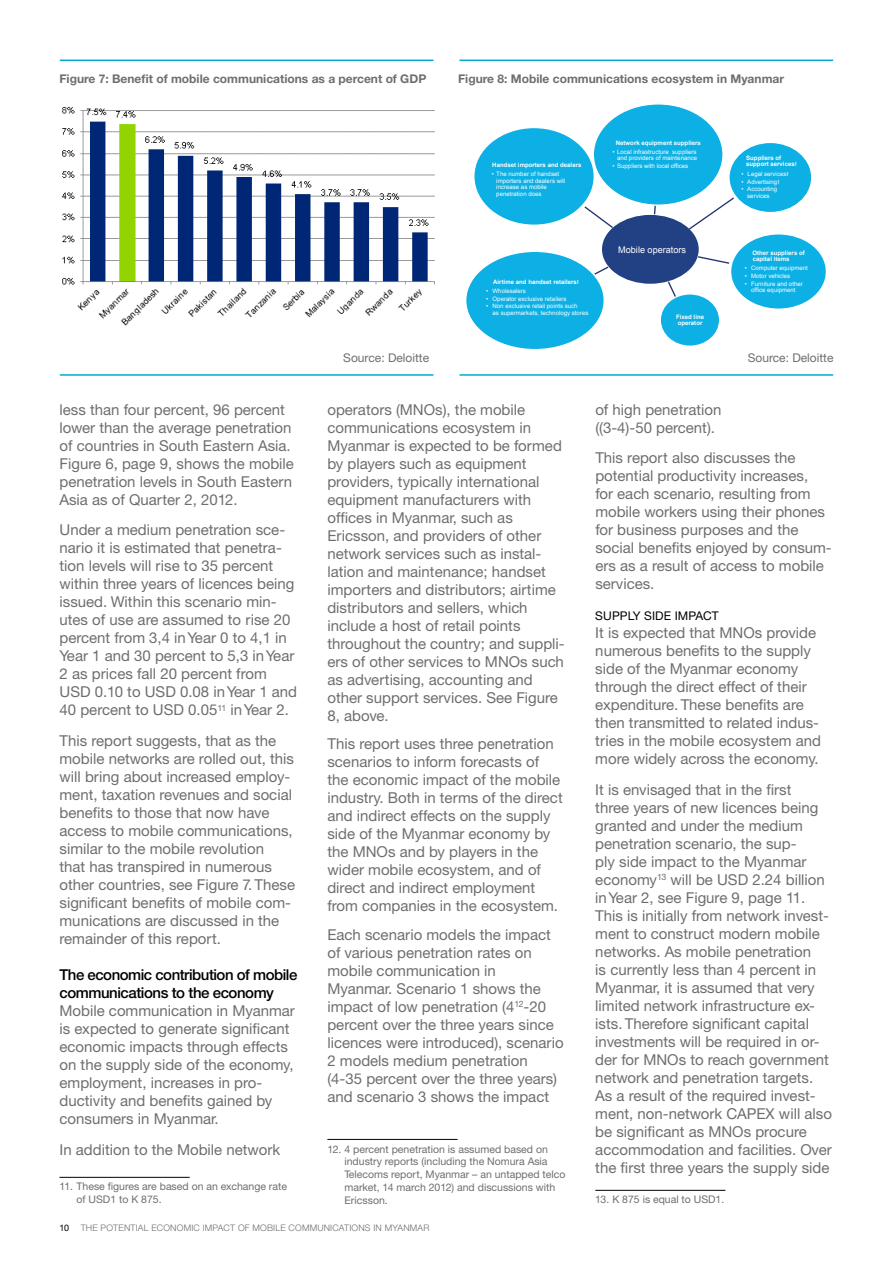
<style>
.page{position:relative;width:893px;height:1263px;background:#fff}
.page>*{position:absolute;margin:0;border:0;box-sizing:border-box;transform-origin:0 0}
.t1{font:15px/18px "Ericsson Sans";color:#6d6e71}
.t2{font:500 15px/18px "Ericsson Sans";color:#000}
.t3{font:700 12px "Ericsson Sans";color:#6d6e71}
.t4{font:12px "Ericsson Sans";color:#6d6e71}
.t5{font:12px "Ericsson Sans";letter-spacing:.01em;color:#000}
.t6{font:10.5px/12.8px "Ericsson Sans";color:#6d6e71}
.t7{font:9.15px "Arial";color:#fff}
.t8{font:300 9px "Ericsson Sans";letter-spacing:.02em;color:#6d6e71}
.t9{font:6.15px/6.6px "Arial";color:#fff;text-align:center}
.t10{font:700 6.15px/6px "Arial";color:#fff}
.s1{font-family:"Calibri"}
.s2{font-family:"Calibri";font-weight:700}
.s3{font-weight:400;color:#000}
</style>
<div class="page">
<hr style="left:60px;top:60px;width:373px;height:1px;background:#00abd6">
<hr style="left:460px;top:60px;width:373px;height:1px;background:#00abd6">
<hr style="left:60px;top:374px;width:373px;height:2px;background:#00abd6">
<hr style="left:460px;top:374px;width:373px;height:2px;background:#00abd6">
<hr style="left:60px;top:1177px;width:130px;height:1px;background:#000">
<hr style="left:327px;top:1139px;width:131px;height:1px;background:#000">
<hr style="left:595px;top:1190px;width:130px;height:1px;background:#000">
<div style="left:601px;top:214px;width:98px;height:70px;background:#224084;border-radius:50%"></div>
<svg style="left:653px;top:206px;width:4px;height:10px"></svg>
<div style="left:593px;top:104px;width:130px;height:101px;background:#0cb0e4;border-radius:50%"></div>
<svg style="left:667px;top:280px;width:9px;height:17px"></svg>
<div style="left:660px;top:294px;width:60px;height:52px;background:#0cb0e4;border-radius:50%"></div>
<div style="left:660px;top:293px;width:60px;height:54px;border:1px solid #fff;border-radius:50%"></div>
<svg style="left:687px;top:196px;width:47px;height:35px"></svg>
<div style="left:729px;top:142px;width:83px;height:71px;background:#0cb0e4;border-radius:50%"></div>
<div style="left:728px;top:142px;width:84px;height:71px;border:1px solid #fff;border-radius:50%"></div>
<svg style="left:696px;top:255px;width:34px;height:9px"></svg>
<div style="left:731px;top:234px;width:95px;height:75px;background:#0cb0e4;border-radius:50%"></div>
<svg style="left:594px;top:265px;width:16px;height:10px"></svg>
<div style="left:466px;top:251px;width:138px;height:99px;background:#0cb0e4;border-radius:50%"></div>
<svg style="left:584px;top:206px;width:30px;height:23px"></svg>
<div style="left:474px;top:128px;width:120px;height:97px;background:#0cb0e4;border-radius:50%"></div>
<img style="left:62px;top:106px;width:373px;height:220px">
<p class="t3" style="left:60px;top:72px;width:368px">Figure 7: Benefit of mobile communications as a percent of GDP</p>
<p class="t3" style="left:458px;top:72px;width:327px">Figure 8: Mobile communications ecosystem in Myanmar</p>
<p class="t10" style="left:492px;top:162px;width:91px">Handset importers and dealers</p>
<p class="t9" style="left:496px;top:171px;width:70px;text-align:left;text-indent:-5px">• The number of handset importers and dealers will increase as mobile penetration does</p>
<p class="t10" style="left:493px;top:279px;width:87px">Airtime and handset retailers<span class="s1">!</span></p>
<p class="t9" style="left:486px;top:288px;width:41px">• Wholesalers</p>
<p class="t9" style="left:486px;top:295px;width:82px">• Operator exclusive retailers</p>
<p class="t9" style="left:493px;top:303px;width:97px;text-align:left;text-indent:-6px">• Non exclusive retail points such<br>as supermarkets, technology stores</p>
<p class="t10" style="left:616px;top:140px;width:87px">Network equipment suppliers</p>
<p class="t9" style="left:613px;top:149px;width:86px;line-height:6px;text-align:right">• Local infrastructure suppliers and providers of maintenance</p>
<p class="t9" style="left:613px;top:163px;width:77px">• Suppliers with local offices</p>
<p class="t7" style="left:618px;top:243px;width:69px">Mobile operators</p>
<p class="t10" style="left:676px;top:314px;width:30px">Fixed line operator</p>
<p class="t10" style="left:746px;top:155px;width:52px">Suppliers of support services<span class="s1">!</span></p>
<p class="t9" style="left:741px;top:170px;width:49px">• Legal services<span class="s2">!</span></p>
<p class="t9" style="left:741px;top:178px;width:39px">• Advertising<span class="s2">!</span></p>
<p class="t9" style="left:741px;top:186px;width:37px">• Accounting services</p>
<p class="t10" style="left:752px;top:250px;width:54px">Other suppliers of capital items</p>
<p class="t9" style="left:745px;top:265px;width:64px">• Computer equipment</p>
<p class="t9" style="left:745px;top:273px;width:47px">• Motor vehicles</p>
<p class="t9" style="left:745px;top:280px;width:59px">• Furniture and other office equipment</p>
<p class="t1" style="left:60px;top:400px;width:236px">less than four percent, 96 percent lower than the average penetration of countries in South Eastern Asia.<br>Figure 6, page 9, shows the mobile penetration levels in South Eastern Asia as of Quarter 2, 2012.</p>
<p class="t1" style="left:60px;top:521px;width:237px">Under a medium penetration sce&shy;nario it is estimated that penetra&shy;tion levels will rise to 35 percent within three years of licences being issued. Within this scenario min&shy;utes of use are assumed to rise 20 percent from 3,4 in Year 0 to 4,1 in<br>Year 1 and 30 percent to 5,3 in Year<br>2 as prices fall 20 percent from<br>USD</p>
<p class="t1" style="left:95px;top:683px;width:61px">0.10 to USD</p>
<p class="t1" style="left:180px;top:683px;width:119px">0.08 in Year 1 and</p>
<p class="t1" style="left:60px;top:701px;width:105px">40 percent to USD</p>
<p class="t1" style="left:60px;top:695px;width:231px;line-height:30.8px;text-indent:129px">0.05<sup>11</sup> in Year 2.<br>This report suggests, that as the</p>
<p class="t1" style="left:60px;top:750px;width:237px">mobile networks are rolled out, this will bring about increased employ&shy;ment, taxation revenues and social benefits to those that now have access to mobile communications, similar to the mobile revolution<br>that has transpired in numerous other countries, see Figure 7. These significant benefits of mobile com&shy;munications are discussed in the remainder of this report.</p>
<p class="t2" style="left:60px;top:966px;width:239px">The economic contribution of mobile communications to the economy</p>
<p class="t1" style="left:60px;top:1002px;width:237px">Mobile communication in Myanmar is expected to generate significant economic impacts through effects on the supply side of the economy, employment, increases in pro&shy;ductivity and benefits gained by consumers in Myanmar.</p>
<p class="t1" style="left:60px;top:1141px;width:222px">In addition to the Mobile network</p>
<p class="t6" style="left:77px;top:1180px;width:212px;text-indent:-17px">11. These figures are based on an exchange rate of USD</p>
<p class="t6" style="left:110px;top:1193px;width:53px">1 to K 875.</p>
<p class="t4" style="left:343px;top:351px;width:87px">Source: Deloitte</p>
<p class="t4" style="left:748px;top:351px;width:87px">Source: Deloitte</p>
<p class="t1" style="left:327px;top:400px;width:239px;text-indent:108px">s), the mobile communications ecosystem in<br>Myanmar is expected to be formed by players such as equipment providers, typically international equipment manufacturers with offices in Myanmar, such as<br>Ericsson, and providers of other network services such as instal&shy;lation and maintenance; handset importers and distributors; airtime distributors and sellers, which include a host of retail points throughout the country; and suppli&shy;ers of other services to MNO</p>
<p class="t1" style="left:327px;top:400px;width:85px">operators (MNO</p>
<p class="t1" style="left:327px;top:652px;width:238px;text-indent:193px">s such as advertising, accounting and other support services. See Figure<br>8, above.</p>
<p class="t1" style="left:327px;top:735px;width:237px">This report uses three penetration scenarios to inform forecasts of the economic impact of the mobile industry. Both in terms of the direct and indirect effects on the supply side of the Myanmar economy by the MNO</p>
<p class="t1" style="left:327px;top:843px;width:232px;text-indent:61px">s and by players in the wider mobile ecosystem, and of direct and indirect employment from companies in the ecosystem.</p>
<p class="t1" style="left:327px;top:926px;width:238px">Each scenario models the impact of various penetration rates on mobile communication in<br>Myanmar. Scenario 1 shows the impact of low penetration (4<sup>12</sup>-20 percent over the three years since licences were introduced), scenario<br>2 models medium penetration (4-35 percent over the three years) and scenario 3 shows the impact</p>
<p class="t1" style="left:595px;top:400px;width:128px">of high penetration ((3-4)-50 percent).</p>
<p class="t1" style="left:595px;top:449px;width:238px">This report also discusses the potential productivity increases,<br>for each scenario, resulting from mobile workers using their phones for business purposes and the social benefits enjoyed by consum&shy;ers as a result of access to mobile services.</p>
<p class="t5" style="left:595px;top:609px;width:125px">Supply si de i mpact</p>
<p class="t1" style="left:595px;top:624px;width:137px">It is expected that MNO</p>
<p class="t1" style="left:595px;top:624px;width:227px;text-indent:159px">s provide numerous benefits to the supply side of the Myanmar economy through the direct effect of their expenditure. These benefits are then transmitted to related indus&shy;tries in the mobile ecosystem and more widely across the economy.</p>
<p class="t1" style="left:595px;top:781px;width:225px">It is envisaged that in the first three years of new licences being granted and under the medium penetration scenario, the sup&shy;ply side impact to the Myanmar economy<sup>13</sup> will be USD</p>
<p class="t1" style="left:595px;top:871px;width:235px;text-indent:157px">2.24 billion in Year 2, see Figure 9, page 11.<br>This is initially from network invest&shy;ment to construct modern mobile networks. As mobile penetration<br>is currently less than 4 percent in<br>Myanmar, it is assumed that very limited network infrastructure ex&shy;ists. Therefore significant capital investments will be required in or&shy;der for MNO</p>
<p class="t1" style="left:595px;top:1051px;width:235px;text-indent:83px">s to reach government network and penetration targets.<br>As a result of the required invest&shy;ment, non-network CAP</p>
<p class="t1" style="left:756px;top:1105px;width:77px">EX will also</p>
<p class="t1" style="left:595px;top:1123px;width:126px">be significant as MNO</p>
<p class="t1" style="left:595px;top:1123px;width:238px;text-indent:148px">s procure accommodation and facilities. Over the first three years the supply side</p>
<p class="t6" style="left:327px;top:1142px;width:222px">12. 4 percent penetration is assumed based on</p>
<p class="t6" style="left:344px;top:1155px;width:205px">industry reports (including the Nomura Asia</p>
<p class="t6" style="left:327px;top:1168px;width:240px">Telecoms report, Myanmar – an untapped telco</p>
<p class="t6" style="left:344px;top:1181px;width:212px">market, 14 march 2012) and discussions with</p>
<p class="t6" style="left:344px;top:1193px;width:45px">Ericsson.</p>
<p class="t6" style="left:595px;top:1193px;width:107px">13. K 875 is equal to USD</p>
<p class="t6" style="left:716px;top:1193px;width:10px">1.</p>
<p class="t8" style="left:60px;top:1223px;width:371px"><span class="s3">10</span> THE POTENTIAL ECONOMIC IMPACT OF MOBILE COMMUNICATIONS IN MYANMAR</p>
</div>
